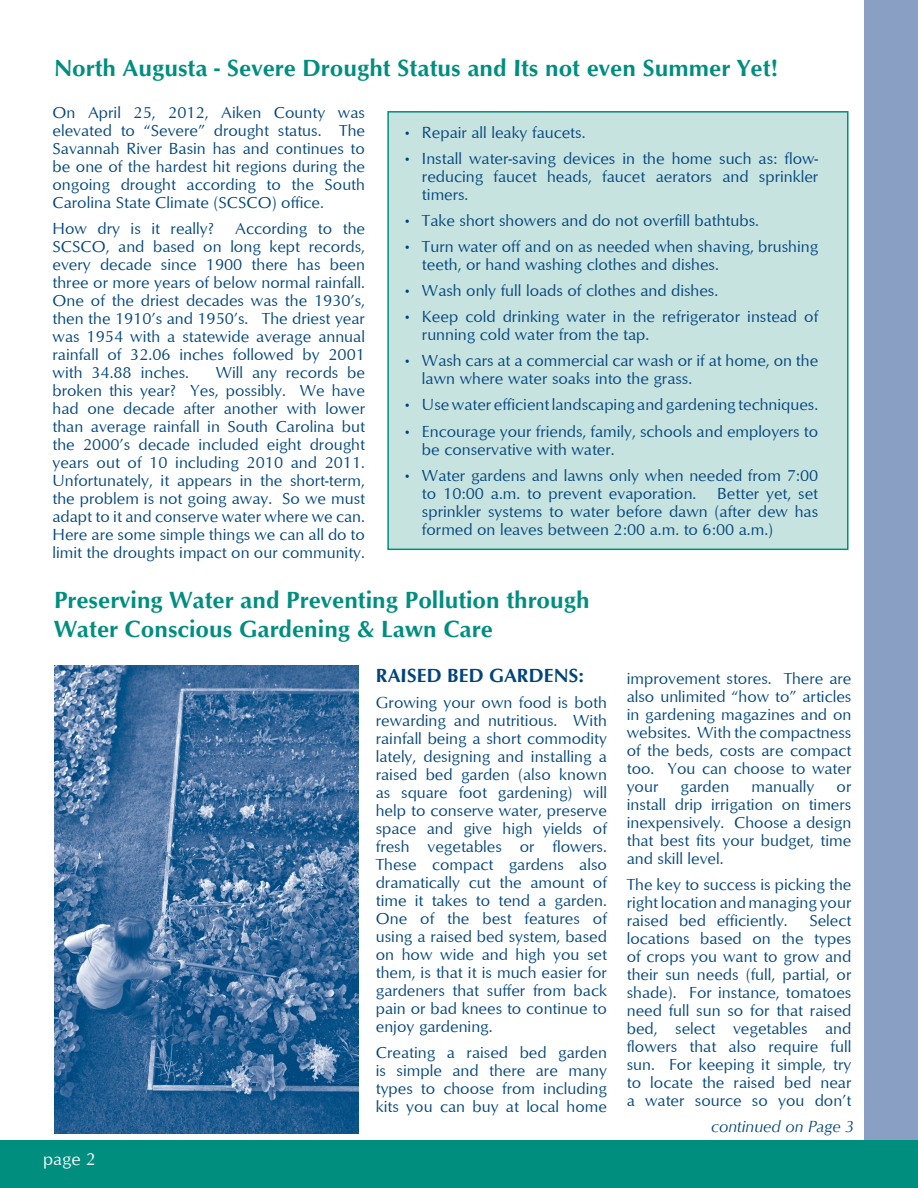
<style>
.page{position:relative;width:918px;height:1188px;background:#fff}
.page>*{position:absolute;margin:0;border:0;box-sizing:border-box;transform-origin:0 0}
.heading{font:700 24px "Optimum";color:#008e7f}
.text{font:700 19.5px "Optimum";color:#00447b}
.t1{font:18px "Optimum";color:#fff}
.text-2{font:16.5px/18px "Optimum";color:#00447b;text-align:justify}
.text-3{font:italic 16.5px "Optimum";color:#00447b}
</style>
<div class="page">
<div style="left:864px;top:0;width:54px;height:1140px;background:#899fc3"></div>
<div style="left:387px;top:111px;width:462px;height:439px;background:#c7e3e0;border:2px solid #008e7f"></div>
<div style="left:0;top:1140px;width:918px;height:48px;background:#008e7f"></div>
<img style="left:54px;top:665px;width:305px;height:468px">
<p class="heading" style="left:54px;top:54px;width:726px">North Augusta - Severe Drought Status and Its not even Summer Yet!</p>
<p class="text-2" style="left:53px;top:103px;width:314px">On April 25, 2012, Aiken County was elevated to “Severe” drought status. The Savannah River Basin has and continues to be one of the hardest hit regions during the ongoing drought according to the South Carolina State Climate (SCSCO) office.</p>
<p class="text-2" style="left:53px;top:219px;width:163px">How dry is it really?</p>
<p class="text-2" style="left:53px;top:219px;width:314px;text-indent:183px">According to the SCSCO, and based on long kept records, every decade since 1900 there has been three or more years of below normal rainfall.<br>One of the driest decades was the 1930’s, then the 1910’s and 1950’s. The driest year was 1954 with a statewide average annual rainfall of 32.06 inches followed by 2001 with 34.88 inches.</p>
<p class="text-2" style="left:53px;top:363px;width:314px;text-indent:163px">Will any records be broken this year? Yes, possibly. We have had one decade after another with lower than average rainfall in South Carolina but the 2000’s decade included eight drought years out of 10 including 2010 and 2011.<br>Unfortunately, it appears in the short-term, the problem is not going away. So we must adapt to it and conserve water where we can.<br>Here are some simple things we can all do to limit the droughts impact on our community.</p>
<p class="text-2" style="left:402px;top:123px;width:185px">• Repair all leaky faucets.</p>
<p class="text-2" style="left:422px;top:149px;width:398px;text-indent:-20px">• Install water-saving devices in the home such as: flow&shy;reducing faucet heads, faucet aerators and sprinkler timers.</p>
<p class="text-2" style="left:402px;top:211px;width:358px">• Take short showers and do not overfill bathtubs.</p>
<p class="text-2" style="left:422px;top:237px;width:398px;text-indent:-20px">• Turn water off and on as needed when shaving, brushing teeth, or hand washing clothes and dishes.</p>
<p class="text-2" style="left:402px;top:281px;width:317px">• Wash only full loads of clothes and dishes.</p>
<p class="text-2" style="left:422px;top:307px;width:398px;text-indent:-20px">• Keep cold drinking water in the refrigerator instead of running cold water from the tap.</p>
<p class="text-2" style="left:422px;top:351px;width:398px;text-indent:-20px">• Wash cars at a commercial car wash or if at home, on the lawn where water soaks into the grass.</p>
<p class="text-2" style="left:402px;top:395px;width:417px">• Usewater efficient landscaping and gardening techniques.</p>
<p class="text-2" style="left:422px;top:421px;width:398px;text-indent:-20px">• Encourage your friends, family, schools and employers to be conservative with water.</p>
<p class="text-2" style="left:422px;top:466px;width:398px;text-indent:-20px">• Water gardens and lawns only when needed from 7:00 to 10:00 a.m. to prevent evaporation.</p>
<p class="text-2" style="left:422px;top:484px;width:398px;text-indent:295px">Better yet, set sprinkler systems to water before dawn (after dew has formed on leaves between 2:00 a.m. to 6:00 a.m.)</p>
<p class="heading" style="left:54px;top:586px;width:537px">Preserving Water and Preventing Pollution through</p>
<p class="heading" style="left:54px;top:615px;width:440px">Water Conscious Gardening &amp; Lawn Care</p>
<p class="t1" style="left:43px;top:1148px;width:54px">page 2</p>
<p class="text" style="left:376px;top:664px;width:209px">RAISED BED GARDENS:</p>
<p class="text-2" style="left:376px;top:693px;width:233px">Growing your own food is both rewarding and nutritious. With rainfall being a short commodity lately, designing and installing a raised bed garden (also known as square foot gardening) will help to conserve water, preserve space and give high yields of fresh vegetables or flowers.<br>These compact gardens also dramatically cut the amount of time it takes to tend a garden.<br>One of the best features of using a raised bed system, based on how wide and high you set them, is that it is much easier for gardeners that suffer from back pain or bad knees to continue to enjoy gardening.</p>
<p class="text-2" style="left:376px;top:1043px;width:233px">Creating a raised bed garden is simple and there are many types to choose from including kits you can buy at local home</p>
<p class="text-2" style="left:627px;top:668px;width:226px">improvement stores. There are also unlimited “how to” articles in gardening magazines and on websites. With the compactness of the beds, costs are compact too. You can choose to water your</p>
<p class="text-2" style="left:681px;top:776px;width:50px">garden</p>
<p class="text-2" style="left:752px;top:776px;width:64px">manually</p>
<p class="text-2" style="left:627px;top:776px;width:226px;text-indent:210px">or install drip irrigation on timers inexpensively. Choose a design that best fits your budget, time and skill level.</p>
<p class="text-2" style="left:627px;top:875px;width:226px">The key to success is picking the right location and managing your raised bed efficiently.</p>
<p class="text-2" style="left:627px;top:911px;width:226px;text-indent:183px">Select locations based on the types of crops you want to grow and their sun needs (full, partial, or shade). For instance, tomatoes need full sun so for that raised bed, select vegetables and flowers that also require full sun. For keeping it simple, try to locate the raised bed near a water source so you don’t</p>
<p class="text-3" style="left:711px;top:1117px;width:144px">continued on Page 3</p>
</div>
